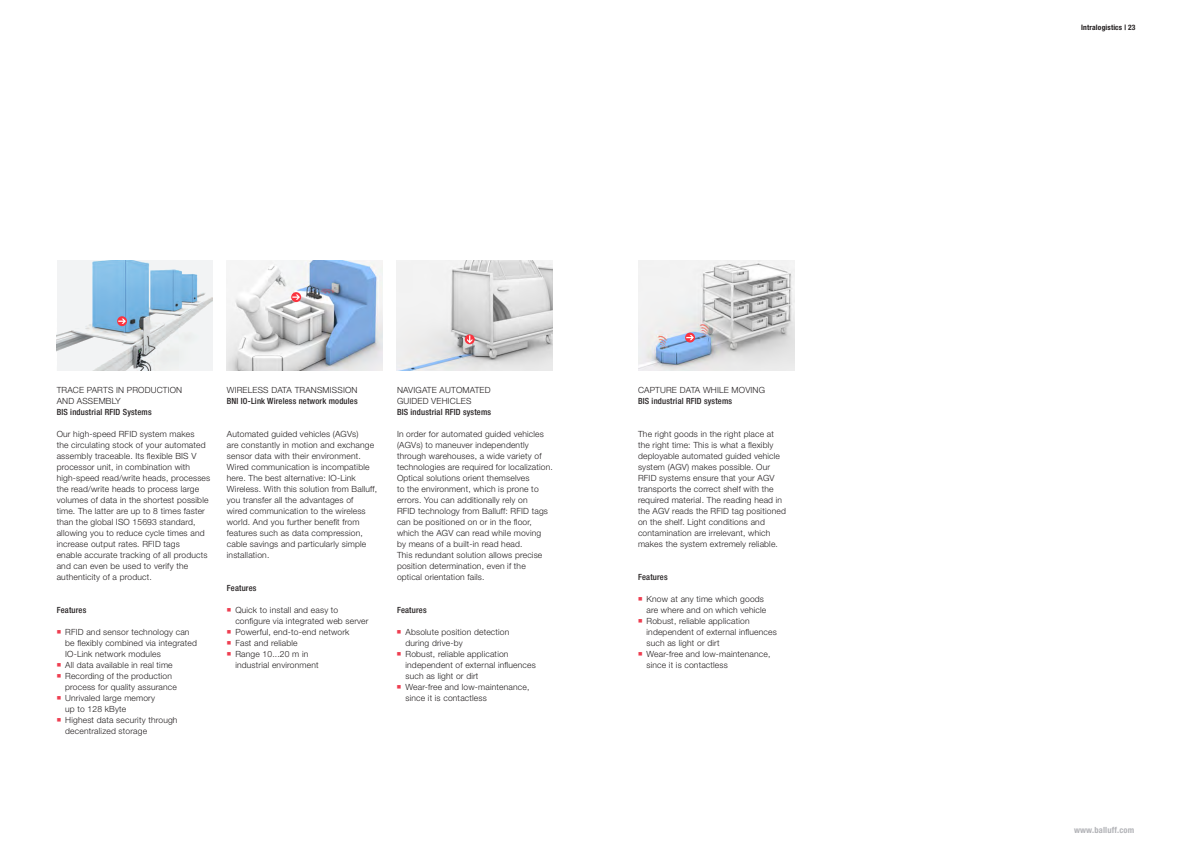
<style>
.page{position:relative;width:1191px;height:842px;background:#fff}
.page>*{position:absolute;margin:0;border:0;box-sizing:border-box;transform-origin:0 0}
.Copy_Text_H45_8_5_11{font:300 8.5px/11px "Helvetica Neue LT Pro";letter-spacing:.02em;color:#231f20}
.Copy_Subline_H67_8_5{font:500 condensed 8.5px "Helvetica Neue LT Pro";letter-spacing:.02em;color:#231f20}
.Copy_Subline_Caption{font:300 8.5px/11px "Helvetica Neue LT Pro";letter-spacing:.02em;color:#231f20}
.Headline_Overline_wh{font:700 condensed 8.5px "Helvetica Neue LT Pro";letter-spacing:.02em;color:#b2b3b7}
.Page_right_black_H77{font:700 condensed 7.5px "Helvetica Neue LT Pro";letter-spacing:.02em;color:#231f20}
.s1{color:#ee3d50}
</style>
<div class="page">
<img style="left:397px;top:261px;width:156px;height:110px">
<img style="left:227px;top:261px;width:156px;height:110px">
<svg style="left:291px;top:292px;width:10px;height:10px"></svg>
<svg style="left:292px;top:294px;width:8px;height:6px"></svg>
<img style="left:638px;top:261px;width:156px;height:110px">
<svg style="left:685px;top:333px;width:10px;height:9px"></svg>
<svg style="left:686px;top:335px;width:8px;height:5px"></svg>
<svg style="left:465px;top:334px;width:10px;height:10px"></svg>
<svg style="left:467px;top:336px;width:5px;height:7px"></svg>
<svg style="left:57px;top:261px;width:156px;height:110px;fill:#eaeded"></svg>
<svg style="left:117px;top:316px;width:10px;height:10px"></svg>
<svg style="left:118px;top:319px;width:8px;height:5px"></svg>
<p class="Copy_Subline_Caption" style="left:57px;top:384px;width:127px">TRACE PARTS IN PRODUCTION<br>AND ASSEMBLY</p>
<p class="Copy_Subline_H67_8_5" style="left:57px;top:406px;width:96px">BIS industrial RFID Systems</p>
<p class="Copy_Text_H45_8_5_11" style="left:57px;top:428px;width:155px">Our high-speed RFID system makes<br>the circulating stock of your automated assembly traceable. Its flexible BIS V processor unit, in combination with high-speed read/write heads, processes the read/write heads to process large volumes of data in the shortest possible time. The latter are up to 8 times faster than the global ISO 15693 standard, allowing you to reduce cycle times and increase output rates. RFID tags<br>enable accurate tracking of all products and can even be used to verify the authenticity of a product.</p>
<p class="Copy_Subline_H67_8_5" style="left:57px;top:604px;width:31px">Features</p>
<p class="Copy_Text_H45_8_5_11" style="left:65px;top:626px;width:133px;text-indent:-9px"><span class="s1">■</span> RFID and sensor technology can be flexibly combined via integrated<br>IO-Link network modules</p>
<p class="Copy_Text_H45_8_5_11" style="left:57px;top:659px;width:117px"><span class="s1">■</span> All data available in real time</p>
<p class="Copy_Text_H45_8_5_11" style="left:65px;top:670px;width:113px;text-indent:-9px"><span class="s1">■</span> Recording of the production process for quality assurance</p>
<p class="Copy_Text_H45_8_5_11" style="left:65px;top:692px;width:91px;text-indent:-9px"><span class="s1">■</span> Unrivaled large memory up to 128 kByte</p>
<p class="Copy_Text_H45_8_5_11" style="left:65px;top:714px;width:114px;text-indent:-9px"><span class="s1">■</span> Highest data security through decentralized storage</p>
<p class="Copy_Subline_Caption" style="left:227px;top:384px;width:132px">WIRELESS DATA TRANSMISSION</p>
<p class="Copy_Subline_H67_8_5" style="left:227px;top:395px;width:132px">BNI IO-Link Wireless network modules</p>
<p class="Copy_Text_H45_8_5_11" style="left:227px;top:428px;width:152px">Automated guided vehicles (AGVs)<br>are constantly in motion and exchange sensor data with their environment.<br>Wired communication is incompatible here. The best alternative: IO-Link Wireless. With this solution from Balluff, you transfer all the advantages of<br>wired communication to the wireless world. And you further benefit from features such as data compression, cable savings and particularly simple installation.</p>
<p class="Copy_Subline_H67_8_5" style="left:227px;top:582px;width:31px">Features</p>
<p class="Copy_Text_H45_8_5_11" style="left:235px;top:604px;width:135px;text-indent:-9px"><span class="s1">■</span> Quick to install and easy to configure via integrated web server</p>
<p class="Copy_Text_H45_8_5_11" style="left:227px;top:626px;width:124px"><span class="s1">■</span> Powerful, end-to-end network</p>
<p class="Copy_Text_H45_8_5_11" style="left:227px;top:637px;width:72px"><span class="s1">■</span> Fast and reliable</p>
<p class="Copy_Text_H45_8_5_11" style="left:235px;top:648px;width:85px;text-indent:-9px"><span class="s1">■</span> Range 10...20 m in industrial environment</p>
<p class="Copy_Subline_Caption" style="left:397px;top:384px;width:95px">NAVIGATE AUTOMATED<br>GUIDED VEHICLES</p>
<p class="Copy_Subline_H67_8_5" style="left:397px;top:406px;width:96px">BIS industrial RFID systems</p>
<p class="Copy_Text_H45_8_5_11" style="left:397px;top:428px;width:157px">In order for automated guided vehicles (AGVs) to maneuver independently through warehouses, a wide variety of technologies are required for localization.<br>Optical solutions orient themselves<br>to the environment, which is prone to errors. You can additionally rely on<br>RFID technology from Balluff: RFID tags can be positioned on or in the floor, which the AGV can read while moving<br>by means of a built-in read head.<br>This redundant solution allows precise position determination, even if the optical orientation fails.</p>
<p class="Copy_Subline_H67_8_5" style="left:397px;top:604px;width:31px">Features</p>
<p class="Copy_Text_H45_8_5_11" style="left:405px;top:626px;width:105px;text-indent:-9px"><span class="s1">■</span> Absolute position detection during drive-by</p>
<p class="Copy_Text_H45_8_5_11" style="left:405px;top:648px;width:132px;text-indent:-9px"><span class="s1">■</span> Robust, reliable application independent of external influences such as light or dirt</p>
<p class="Copy_Text_H45_8_5_11" style="left:405px;top:681px;width:125px;text-indent:-9px"><span class="s1">■</span> Wear-free and low-maintenance, since it is contactless</p>
<p class="Copy_Subline_Caption" style="left:638px;top:384px;width:128px">CAPTURE DATA WHILE MOVING</p>
<p class="Copy_Subline_H67_8_5" style="left:638px;top:395px;width:96px">BIS industrial RFID systems</p>
<p class="Copy_Text_H45_8_5_11" style="left:638px;top:428px;width:149px">The right goods in the right place at the right time: This is what a flexibly deployable automated guided vehicle system (AGV) makes possible. Our RFID systems ensure that your AGV transports the correct shelf with the required material. The reading head in the AGV reads the RFID tag positioned on the shelf. Light conditions and contamination are irrelevant, which makes the system extremely reliable.</p>
<p class="Copy_Subline_H67_8_5" style="left:638px;top:571px;width:31px">Features</p>
<p class="Copy_Text_H45_8_5_11" style="left:638px;top:593px;width:130px;text-align:right"><span class="s1">■</span> Know at any time which goods are where and on which vehicle</p>
<p class="Copy_Text_H45_8_5_11" style="left:646px;top:615px;width:132px;text-indent:-9px"><span class="s1">■</span> Robust, reliable application independent of external influences such as light or dirt</p>
<p class="Copy_Text_H45_8_5_11" style="left:646px;top:648px;width:125px;text-indent:-9px"><span class="s1">■</span> Wear-free and low-maintenance, since it is contactless</p>
<p class="Page_right_black_H77" style="left:1081px;top:23px;width:56px">Intralogistics | 23</p>
<p class="Headline_Overline_wh" style="left:1074px;top:824px;width:62px">www.balluff.com</p>
</div>
